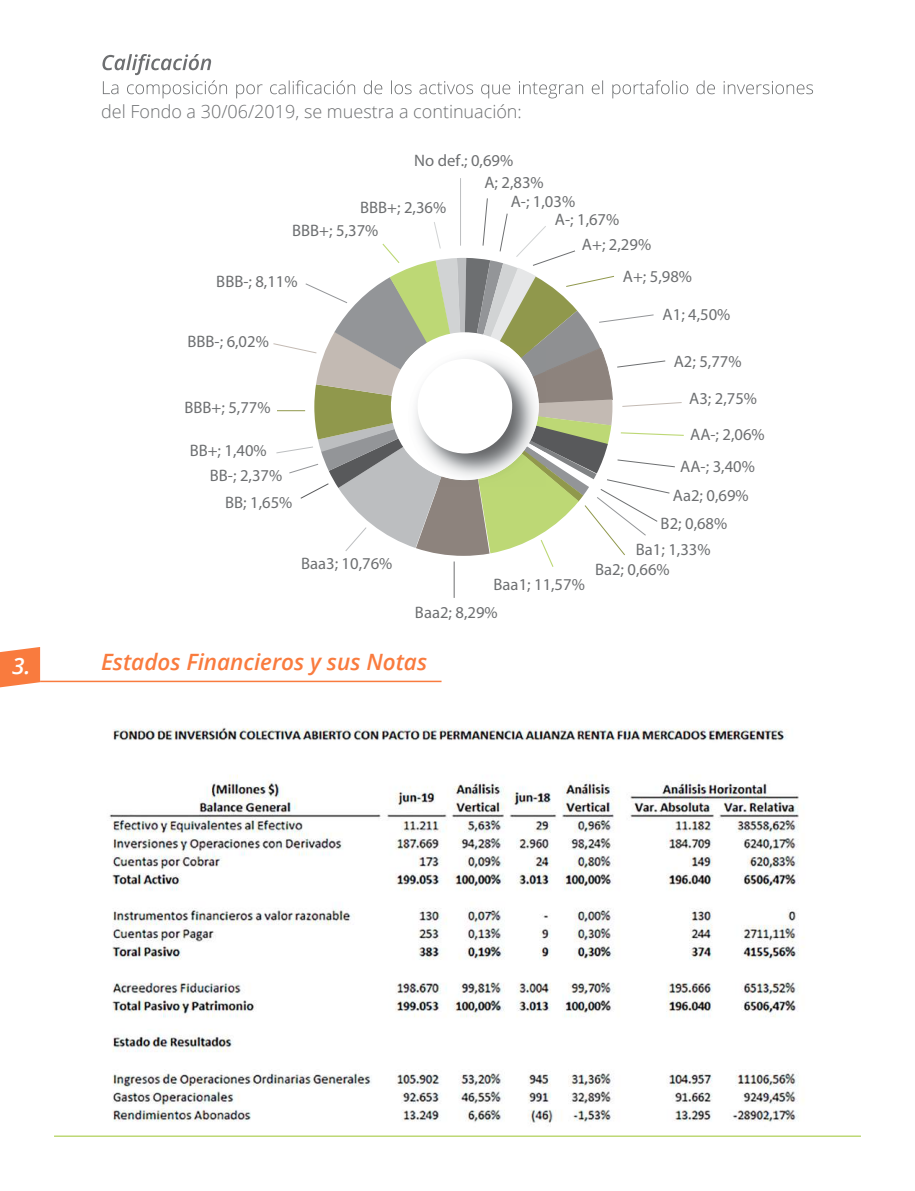
<style>
.page{position:relative;width:915px;height:1191px;background:#fff}
.page>*{position:absolute;margin:0;border:0;box-sizing:border-box;transform-origin:0 0}
.t1{font:italic 600 22.5px "Open Sans";color:#f97b3e}
.t2{font:italic 600 22.5px "Open Sans";color:#fff}
.t3{font:300 18px "Open Sans";color:#6d6f71}
.t4{font:16.65px/23.4px "Myriad Pro";color:#6d6f71}
</style>
<div class="page">
<svg style="left:102px;top:54px;width:710px;height:44px"></svg>
<svg style="left:0;top:647px;width:40px;height:40px;background:#f98a54"></svg>
<hr style="left:40px;top:680px;width:401px;height:2px;background:#f97b3e">
<img style="left:109px;top:727px;width:695px;height:396px">
<hr style="left:54px;top:1135px;width:806px;height:2px;background:#bdd875">
<hr style="left:453px;top:561px;width:1px;height:37px;background:#6d6f71">
<hr style="left:460px;top:178px;width:1px;height:68px;background:#bcbec0">
<svg style="left:273px;top:198px;width:411px;height:370px"></svg>
<p class="t3" style="left:101px;top:99px;width:422px">del Fondo a 30/06/2019, se muestra a continuación:</p>
<p class="t4" style="left:414px;top:148px;width:100px">No def.; 0,69%</p>
<p class="t4" style="left:292px;top:195px;width:155px;text-indent:68px">BBB+; 2,36%<br>BBB+; 5,37%</p>
<p class="t4" style="left:216px;top:270px;width:83px">BBB-; 8,11%</p>
<p class="t4" style="left:187px;top:329px;width:83px">BBB-; 6,02%</p>
<p class="t4" style="left:184px;top:395px;width:88px">BBB+; 5,77%</p>
<p class="t4" style="left:210px;top:438px;width:74px;line-height:24.5px;text-indent:-20px">BB+; 1,40%<br>BB-; 2,37%</p>
<p class="t4" style="left:225px;top:490px;width:69px">BB; 1,65%</p>
<p class="t4" style="left:301px;top:551px;width:93px">Baa3; 10,76%</p>
<p class="t4" style="left:484px;top:170px;width:61px">A; 2,83%</p>
<p class="t4" style="left:510px;top:190px;width:66px">A-; 1,03%</p>
<p class="t4" style="left:554px;top:208px;width:66px">A-; 1,67%</p>
<p class="t4" style="left:581px;top:232px;width:71px">A+; 2,29%</p>
<p class="t4" style="left:622px;top:265px;width:71px">A+; 5,98%</p>
<p class="t4" style="left:662px;top:302px;width:69px">A1; 4,50%</p>
<p class="t4" style="left:673px;top:349px;width:69px">A2; 5,77%</p>
<p class="t4" style="left:689px;top:387px;width:69px">A3; 2,75%</p>
<p class="t4" style="left:690px;top:422px;width:76px">AA-; 2,06%</p>
<p class="t4" style="left:680px;top:454px;width:76px">AA-; 3,40%</p>
<p class="t4" style="left:672px;top:483px;width:77px">Aa2; 0,69%</p>
<p class="t4" style="left:660px;top:511px;width:68px">B2; 0,68%</p>
<p class="t4" style="left:493px;top:572px;width:93px">Baa1; 11,57%</p>
<p class="t4" style="left:595px;top:539px;width:117px;line-height:19.5px;text-indent:41px">Ba1; 1,33%<br>Ba2; 0,66%</p>
<p class="t4" style="left:415px;top:600px;width:84px">Baa2; 8,29%</p>
<h1 class="t2" style="left:12px;top:650px;width:20px">3.</h1>
<h1 class="t1" style="left:101px;top:646px;width:327px">Estados Financieros y sus Notas</h1>
</div>
